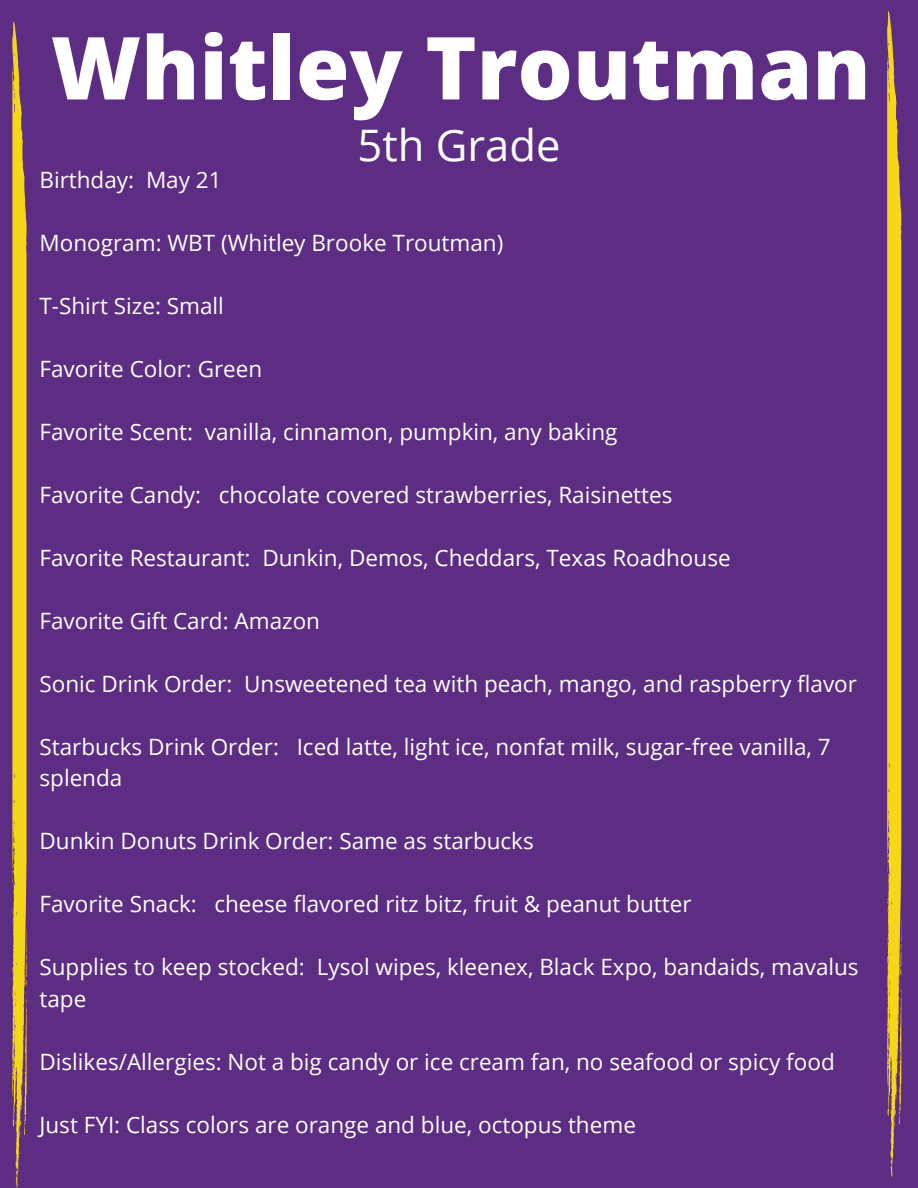
<style>
.page{position:relative;width:918px;height:1188px;background:#5d2c83}
.page>*{position:absolute;margin:0;border:0;box-sizing:border-box;transform-origin:0 0}
.t1{font:800 87px "Open Sans";color:#fff}
.t2{font:43.5px "Open Sans";color:#fff}
.t3{font:22.5px/31.5px "Open Sans";color:#fff}
</style>
<div class="page">
<svg style="left:12px;top:21px;width:15px;height:1167px;background:#d3b12f"></svg>
<svg style="left:887px;top:11px;width:15px;height:1166px;background:#d3b12f"></svg>
<h1 class="t1" style="left:51px;top:7px;width:821px">Whitley Troutman</h1>
<h2 class="t2" style="left:358px;top:114px;width:204px">5th Grade</h2>
<p class="t3" style="left:40px;top:163px;width:184px">Birthday: May 21</p>
<p class="t3" style="left:40px;top:226px;width:465px">Monogram: WBT (Whitley Brooke Troutman)</p>
<p class="t3" style="left:40px;top:289px;width:186px">T-Shirt Size: Small</p>
<p class="t3" style="left:40px;top:352px;width:224px">Favorite Color: Green</p>
<p class="t3" style="left:40px;top:415px;width:580px">Favorite Scent: vanilla, cinnamon, pumpkin, any baking</p>
<p class="t3" style="left:40px;top:478px;width:635px">Favorite Candy: chocolate covered strawberries, Raisinettes</p>
<p class="t3" style="left:40px;top:541px;width:693px">Favorite Restaurant: Dunkin, Demos, Cheddars, Texas Roadhouse</p>
<p class="t3" style="left:40px;top:604px;width:282px">Favorite Gift Card: Amazon</p>
<p class="t3" style="left:40px;top:667px;width:819px">Sonic Drink Order: Unsweetened tea with peach, mango, and raspberry flavor</p>
<p class="t3" style="left:40px;top:730px;width:793px">Starbucks Drink Order: Iced latte, light ice, nonfat milk, sugar-free vanilla, 7 splenda</p>
<p class="t3" style="left:40px;top:825px;width:496px">Dunkin Donuts Drink Order: Same as starbucks</p>
<p class="t3" style="left:40px;top:888px;width:654px">Favorite Snack: cheese flavored ritz bitz, fruit &amp; peanut butter</p>
<p class="t3" style="left:40px;top:951px;width:821px">Supplies to keep stocked: Lysol wipes, kleenex, Black Expo, bandaids, mavalus tape</p>
<p class="t3" style="left:40px;top:1045px;width:797px">Dislikes/Allergies: Not a big candy or ice cream fan, no seafood or spicy food</p>
<p class="t3" style="left:40px;top:1108px;width:598px">Just FYI: Class colors are orange and blue, octopus theme</p>
</div>
